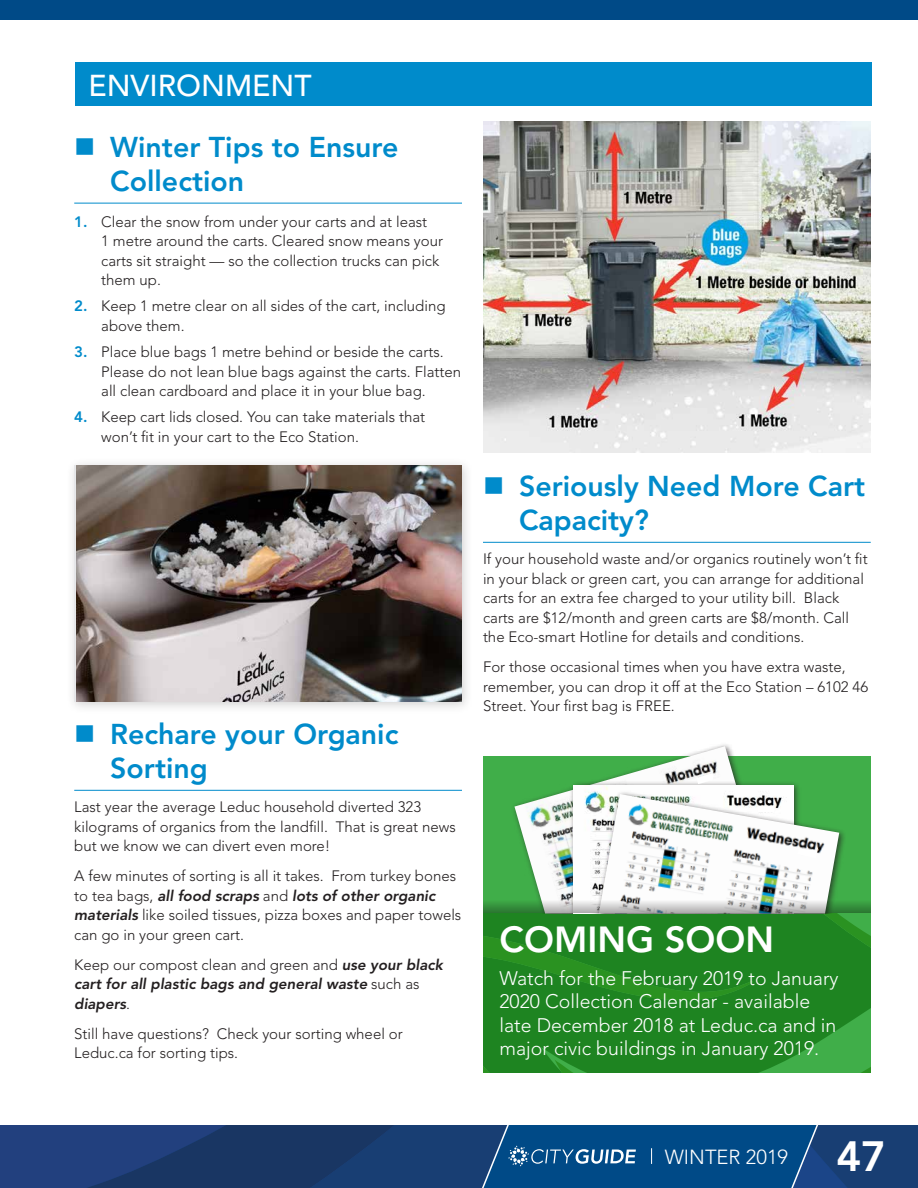
<style>
.page{position:relative;width:918px;height:1188px;background:#fff}
.page>*{position:absolute;margin:0;border:0;box-sizing:border-box;transform-origin:0 0}
.body_copy{font:800 36px "Avenir LT Std";color:#fff}
.heading_1{font:500 30px "Avenir LT Std";color:#fff}
.t1{font:800 28.5px/34.2px "Avenir LT Std";color:#008bcb}
.t2{font:300 20.25px "Avenir LT Std";color:#fff}
.body_copy-2{font:300 19.5px/23.4px "Avenir LT Std";color:#fff}
.body_copy-3{font:300 15px/19.5px "Avenir LT Std";color:#231f20}
.body_copy-4{font:italic 800 15px/19.5px "Avenir LT Std";color:#231f20}
.s1{font-weight:800;color:#008bcb}
.s2{font-weight:800;font-style:italic}
.s3{font-weight:300;font-style:normal}
.s4{font-weight:800;font-size:42px}
</style>
<div class="page">
<div style="left:66px;top:457px;width:408px;height:257px;background:#231f20;opacity:.2"></div>
<img style="left:76px;top:465px;width:386px;height:237px">
<div style="left:75px;top:62px;width:796px;height:44px;background:#008bcb"></div>
<img style="left:483px;top:122px;width:388px;height:330px">
<hr style="left:74px;top:203px;width:388px;height:1px;background:#008bcb">
<hr style="left:74px;top:790px;width:388px;height:1px;background:#008bcb">
<hr style="left:483px;top:542px;width:388px;height:1px;background:#008bcb">
<div style="left:483px;top:756px;width:388px;height:316px;background:#40ae49"></div>
<svg style="left:483px;top:913px;width:388px;height:159px;background:#218723"></svg>
<div style="left:511px;top:743px;width:299px;height:170px;background:#231f20;opacity:.75"></div>
<img style="left:514px;top:746px;width:259px;height:115px">
<div style="left:569px;top:780px;width:233px;height:133px;background:#231f20;opacity:.75"></div>
<img style="left:574px;top:785px;width:220px;height:5px">
<div style="left:566px;top:790px;width:280px;height:123px;background:#231f20;opacity:.75"></div>
<img style="left:599px;top:794px;width:240px;height:67px">
<svg style="left:797px;top:848px;width:20px;height:10px"></svg>
<svg style="left:757px;top:806px;width:18px;height:6px"></svg>
<svg style="left:696px;top:773px;width:18px;height:11px"></svg>
<svg style="left:483px;top:861px;width:388px;height:52px"></svg>
<svg style="left:0;top:19px;width:918px;height:1px"></svg>
<div style="left:0;top:0;width:918px;height:19px;background:#004a87"></div>
<svg style="left:0;top:1125px;width:918px;height:63px;background:#15437a"></svg>
<h1 class="heading_1" style="left:88px;top:68px;width:225px">ENVIRONMENT</h1>
<p class="t1" style="left:110px;top:130px;width:290px">Winter Tips to Ensure<br>Collection</p>
<p class="body_copy-3" style="left:101px;top:212px;width:343px;text-indent:-27px"><span class="s1">1.</span> Clear the snow from under your carts and at least<br>1 metre around the carts. Cleared snow means your carts sit straight — so the collection trucks can pick them up.</p>
<p class="body_copy-3" style="left:101px;top:297px;width:346px;text-indent:-27px"><span class="s1">2.</span> Keep 1 metre clear on all sides of the cart, including above them.</p>
<p class="body_copy-3" style="left:101px;top:342px;width:361px;text-indent:-27px"><span class="s1">3.</span> Place blue bags 1 metre behind or beside the carts.<br>Please do not lean blue bags against the carts. Flatten all clean cardboard and place it in your blue bag.</p>
<p class="body_copy-3" style="left:101px;top:408px;width:326px;text-indent:-27px"><span class="s1">4.</span> Keep cart lids closed. You can take materials that won’t fit in your cart to the Eco Station.</p>
<p class="t1" style="left:110px;top:717px;width:290px">Rechare your Organic<br>Sorting</p>
<p class="body_copy-3" style="left:74px;top:798px;width:383px">Last year the average Leduc household diverted 323 kilograms of organics from the landfill. That is great news but we know we can divert even more!</p>
<p class="body_copy-3" style="left:74px;top:867px;width:389px">A few minutes of sorting is all it takes. From turkey bones to tea bags, <span class="s2">all food scraps</span> and <span class="s2">lots of other organic materials</span> like soiled tissues, pizza boxes and paper towels can go in your green cart.</p>
<p class="body_copy-4" style="left:74px;top:955px;width:370px"><span class="s3">Keep our compost clean and green and</span> use your black cart for all plastic bags and general waste <span class="s3">such as </span>diapers<span class="s3">.</span></p>
<p class="body_copy-3" style="left:74px;top:1024px;width:330px">Still have questions? Check your sorting wheel or<br>Leduc.ca for sorting tips.</p>
<p class="t1" style="left:519px;top:469px;width:348px">Seriously Need More Cart<br>Capacity?</p>
<p class="body_copy-3" style="left:483px;top:550px;width:386px">If your household waste and/or organics routinely won’t fit in your black or green cart, you can arrange for additional carts for an extra fee charged to your utility bill. Black carts are $12/month and green carts are $8/month. Call the Eco-smart Hotline for details and conditions.</p>
<p class="body_copy-3" style="left:483px;top:658px;width:387px">For those occasional times when you have extra waste, remember, you can drop it off at the Eco Station – 6102 46<br>Street. Your first bag is FREE.</p>
<p class="body_copy" style="left:500px;top:919px;width:276px">COMING SOON</p>
<p class="body_copy-2" style="left:500px;top:966px;width:341px">Watch for the February 2019 to January 2020 Collection Calendar - available late December 2018 at Leduc.ca and in major civic buildings in January 2019.</p>
<h3 class="t2" style="left:665px;top:1145px;width:223px">WINTER 2019 <span class="s4">47</span></h3>
</div>
